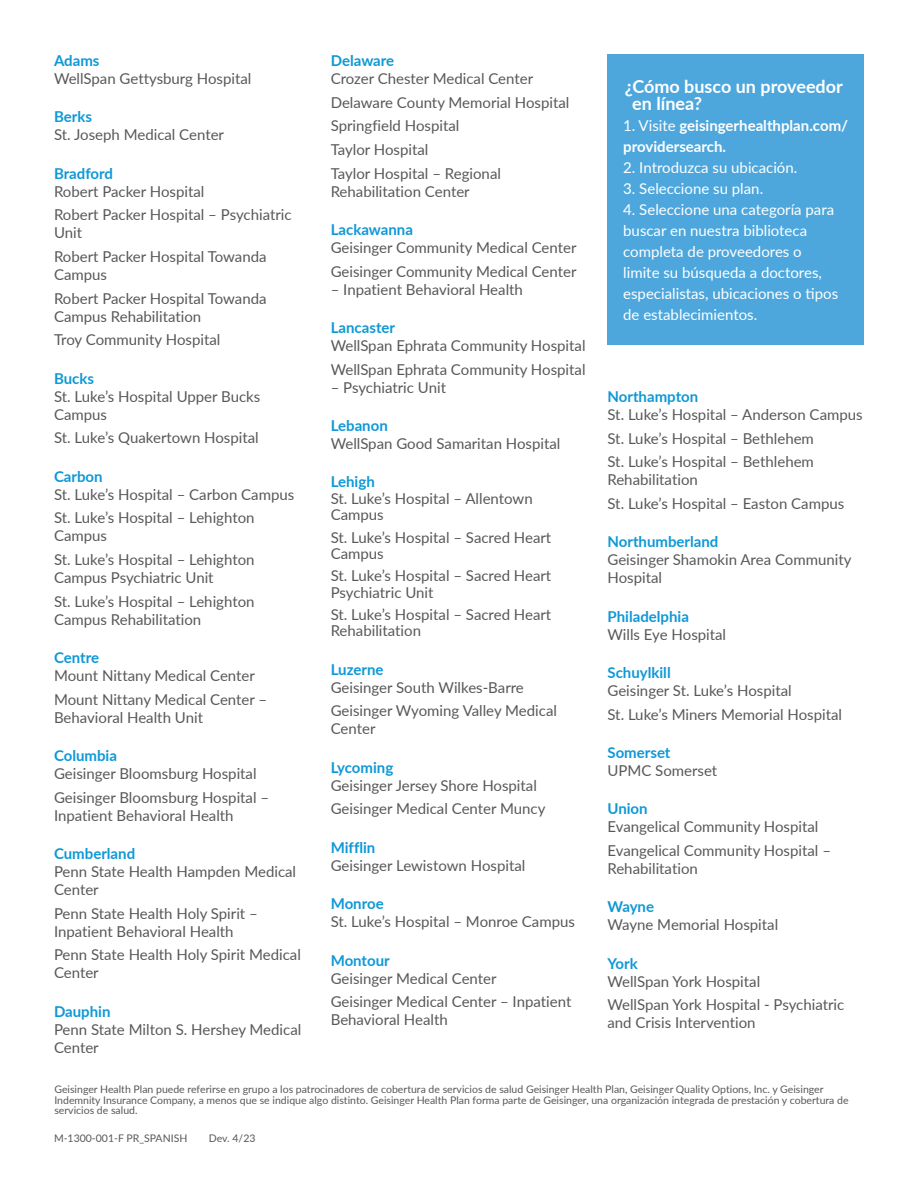
<style>
.page{position:relative;width:918px;height:1188px;background:#fff}
.page>*{position:absolute;margin:0;border:0;box-sizing:border-box;transform-origin:0 0}
.t1{font:700 18px/16.5px "Lato";color:#fff}
.t2{font:15px/23.7px "Lato";color:#57585a}
.t3{font:700 15px "Lato";color:#0e98d7}
.t4{font:15px/21px "Lato";color:#fff}
.t5{font:700 15px/21px "Lato";color:#fff}
.t6{font:10.5px/10.5px "Lato";color:#57585a}
.s1{font-weight:400}
</style>
<div class="page">
<div style="left:608px;top:54px;width:256px;height:291px;background:#4da7dd"></div>
<p class="t3" style="left:54px;top:50px;width:47px">Adams</p>
<p class="t2" style="left:54px;top:66px;width:199px">WellSpan Gettysburg Hospital</p>
<p class="t3" style="left:54px;top:106px;width:39px">Berks</p>
<p class="t2" style="left:54px;top:122px;width:172px">St. Joseph Medical Center</p>
<p class="t3" style="left:54px;top:162px;width:61px">Bradford</p>
<p class="t2" style="left:54px;top:179px;width:239px">Robert Packer Hospital<br>Robert Packer Hospital – Psychiatric</p>
<p class="t2" style="left:54px;top:220px;width:214px">Unit<br>Robert Packer Hospital Towanda</p>
<p class="t2" style="left:54px;top:262px;width:214px">Campus<br>Robert Packer Hospital Towanda</p>
<p class="t2" style="left:54px;top:304px;width:168px">Campus Rehabilitation<br>Troy Community Hospital</p>
<p class="t3" style="left:54px;top:367px;width:42px">Bucks</p>
<p class="t2" style="left:54px;top:387px;width:208px;line-height:18px">St. Luke’s Hospital Upper Bucks<br>Campus</p>
<p class="t2" style="left:54px;top:426px;width:206px">St. Luke’s Quakertown Hospital</p>
<p class="t3" style="left:54px;top:465px;width:50px">Carbon</p>
<p class="t2" style="left:54px;top:482px;width:242px">St. Luke’s Hospital – Carbon Campus<br>St. Luke’s Hospital – Lehighton</p>
<p class="t2" style="left:54px;top:524px;width:202px">Campus<br>St. Luke’s Hospital – Lehighton</p>
<p class="t2" style="left:54px;top:565px;width:202px">Campus Psychiatric Unit<br>St. Luke’s Hospital – Lehighton</p>
<p class="t2" style="left:54px;top:607px;width:149px">Campus Rehabilitation</p>
<p class="t3" style="left:54px;top:647px;width:47px">Centre</p>
<p class="t2" style="left:54px;top:663px;width:215px">Mount Nittany Medical Center<br>Mount Nittany Medical Center –</p>
<p class="t2" style="left:54px;top:705px;width:151px">Behavioral Health Unit</p>
<p class="t3" style="left:54px;top:745px;width:65px">Columbia</p>
<p class="t2" style="left:54px;top:761px;width:217px">Geisinger Bloomsburg Hospital<br>Geisinger Bloomsburg Hospital –</p>
<p class="t2" style="left:54px;top:803px;width:181px">Inpatient Behavioral Health</p>
<p class="t3" style="left:54px;top:843px;width:83px">Cumberland</p>
<p class="t2" style="left:54px;top:862px;width:244px;line-height:18px">Penn State Health Hampden Medical<br>Center</p>
<p class="t2" style="left:54px;top:904px;width:205px;line-height:18px">Penn State Health Holy Spirit –<br>Inpatient Behavioral Health</p>
<p class="t2" style="left:54px;top:945px;width:248px;line-height:18px">Penn State Health Holy Spirit Medical<br>Center</p>
<p class="t3" style="left:54px;top:1000px;width:58px">Dauphin</p>
<p class="t2" style="left:54px;top:1020px;width:249px;line-height:18px">Penn State Milton S. Hershey Medical<br>Center</p>
<p class="t3" style="left:331px;top:50px;width:65px">Delaware</p>
<p class="t2" style="left:331px;top:66px;width:240px">Crozer Chester Medical Center<br>Delaware County Memorial Hospital<br>Springfield Hospital<br>Taylor Hospital<br>Taylor Hospital – Regional</p>
<p class="t2" style="left:331px;top:179px;width:140px">Rehabilitation Center</p>
<p class="t3" style="left:331px;top:219px;width:84px">Lackawanna</p>
<p class="t2" style="left:331px;top:235px;width:247px">Geisinger Community Medical Center<br>Geisinger Community Medical Center</p>
<p class="t2" style="left:331px;top:277px;width:194px">– Inpatient Behavioral Health</p>
<p class="t3" style="left:331px;top:317px;width:66px">Lancaster</p>
<p class="t2" style="left:331px;top:333px;width:256px">WellSpan Ephrata Community Hospital<br>WellSpan Ephrata Community Hospital</p>
<p class="t2" style="left:331px;top:375px;width:117px">– Psychiatric Unit</p>
<p class="t3" style="left:331px;top:415px;width:59px">Lebanon</p>
<p class="t2" style="left:331px;top:431px;width:231px">WellSpan Good Samaritan Hospital</p>
<p class="t3" style="left:331px;top:471px;width:46px">Lehigh</p>
<p class="t2" style="left:331px;top:490px;width:203px;line-height:16.5px">St. Luke’s Hospital – Allentown<br>Campus</p>
<p class="t2" style="left:331px;top:528px;width:222px;line-height:16.5px">St. Luke’s Hospital – Sacred Heart<br>Campus</p>
<p class="t2" style="left:331px;top:567px;width:222px;line-height:16.5px">St. Luke’s Hospital – Sacred Heart<br>Psychiatric Unit</p>
<p class="t2" style="left:331px;top:606px;width:222px;line-height:16.5px">St. Luke’s Hospital – Sacred Heart<br>Rehabilitation</p>
<p class="t3" style="left:331px;top:658px;width:54px">Luzerne</p>
<p class="t2" style="left:331px;top:675px;width:228px">Geisinger South Wilkes-Barre<br>Geisinger Wyoming Valley Medical</p>
<p class="t2" style="left:331px;top:717px;width:46px">Center</p>
<p class="t3" style="left:331px;top:756px;width:64px">Lycoming</p>
<p class="t2" style="left:331px;top:773px;width:216px">Geisinger Jersey Shore Hospital<br>Geisinger Medical Center Muncy</p>
<p class="t3" style="left:331px;top:836px;width:46px">Mifflin</p>
<p class="t2" style="left:331px;top:853px;width:196px">Geisinger Lewistown Hospital</p>
<p class="t3" style="left:331px;top:893px;width:55px">Monroe</p>
<p class="t2" style="left:331px;top:909px;width:246px">St. Luke’s Hospital – Monroe Campus</p>
<p class="t3" style="left:331px;top:949px;width:61px">Montour</p>
<p class="t2" style="left:331px;top:966px;width:242px">Geisinger Medical Center<br>Geisinger Medical Center – Inpatient</p>
<p class="t2" style="left:331px;top:1007px;width:119px">Behavioral Health</p>
<p class="t1" style="left:632px;top:78px;width:212px;text-indent:-8px">¿Cómo busco un proveedor en línea?</p>
<p class="t5" style="left:623px;top:114px;width:226px"><span class="s1">1. Visite</span> geisingerhealthplan.com/ providersearch.</p>
<p class="t4" style="left:623px;top:156px;width:176px">2. Introduzca su ubicación.</p>
<p class="t4" style="left:623px;top:177px;width:141px">3. Seleccione su plan.</p>
<p class="t4" style="left:623px;top:198px;width:216px">4. Seleccione una categoría para buscar en nuestra biblioteca completa de proveedores o limite su búsqueda a doctores, especialistas, ubicaciones o tipos de establecimientos.</p>
<p class="t3" style="left:608px;top:385px;width:92px">Northampton</p>
<p class="t2" style="left:608px;top:402px;width:257px">St. Luke’s Hospital – Anderson Campus<br>St. Luke’s Hospital – Bethlehem<br>St. Luke’s Hospital – Bethlehem</p>
<p class="t2" style="left:608px;top:467px;width:238px">Rehabilitation<br>St. Luke’s Hospital – Easton Campus</p>
<p class="t3" style="left:608px;top:531px;width:112px">Northumberland</p>
<p class="t2" style="left:608px;top:550px;width:245px;line-height:18px">Geisinger Shamokin Area Community<br>Hospital</p>
<p class="t3" style="left:608px;top:605px;width:83px">Philadelphia</p>
<p class="t2" style="left:608px;top:622px;width:120px">Wills Eye Hospital</p>
<p class="t3" style="left:608px;top:661px;width:65px">Schuylkill</p>
<p class="t2" style="left:608px;top:678px;width:236px">Geisinger St. Luke’s Hospital<br>St. Luke’s Miners Memorial Hospital</p>
<p class="t3" style="left:608px;top:741px;width:65px">Somerset</p>
<p class="t2" style="left:608px;top:758px;width:111px">UPMC Somerset</p>
<p class="t3" style="left:608px;top:798px;width:42px">Union</p>
<p class="t2" style="left:608px;top:814px;width:225px">Evangelical Community Hospital<br>Evangelical Community Hospital –</p>
<p class="t2" style="left:608px;top:856px;width:92px">Rehabilitation</p>
<p class="t3" style="left:608px;top:896px;width:48px">Wayne</p>
<p class="t2" style="left:608px;top:912px;width:172px">Wayne Memorial Hospital</p>
<p class="t3" style="left:608px;top:952px;width:32px">York</p>
<p class="t2" style="left:608px;top:969px;width:238px">WellSpan York Hospital<br>WellSpan York Hospital - Psychiatric</p>
<p class="t2" style="left:608px;top:1010px;width:150px">and Crisis Intervention</p>
<p class="t6" style="left:54px;top:1084px;width:796px">Geisinger Health Plan puede referirse en grupo a los patrocinadores de cobertura de servicios de salud Geisinger Health Plan, Geisinger Quality Options, Inc. y Geisinger<br>Indemnity Insurance Company, a menos que se indique algo distinto. Geisinger Health Plan forma parte de Geisinger, una organización integrada de prestación y cobertura de servicios de salud.</p>
<p class="t6" style="left:54px;top:1133px;width:135px">M-1300-001-F PR_SPANISH</p>
<p class="t6" style="left:209px;top:1133px;width:48px">Dev. 4/23</p>
</div>
